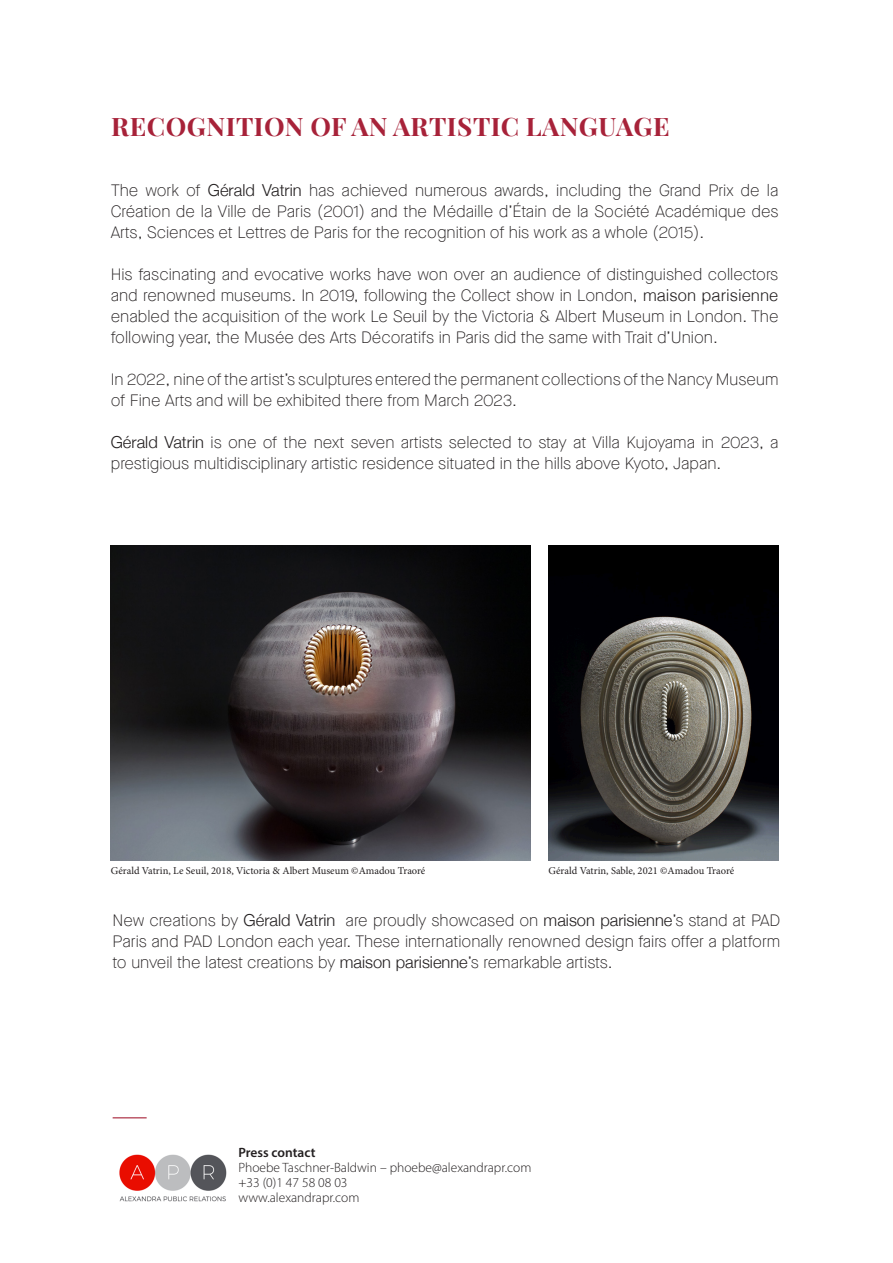
<style>
.page{position:relative;width:893px;height:1263px;background:#fff}
.page>*{position:absolute;margin:0;border:0;box-sizing:border-box;transform-origin:0 0}
.t1{font:700 25.5px "Playfair Display";letter-spacing:.02em;color:#a72239}
.t2{font:100 16.5px/21px "Maison Neue";color:#231f20;text-align:justify}
.t3{font:300 13.5px/15px "Myriad Pro";color:#231f20}
.t4{font:600 13.5px "Myriad Pro";color:#231f20}
.t5{font:10.5px "Minion Pro";color:#231f20}
.s1{font-family:"Helvetica Neue";font-weight:300}
.s2{font-family:"Helvetica";font-weight:300}
</style>
<div class="page">
<img style="left:111px;top:545px;width:419px;height:315px">
<img style="left:119px;top:1154px;width:108px;height:48px">
<img style="left:549px;top:545px;width:229px;height:315px">
<hr style="left:113px;top:1117px;width:34px;height:1px;background:#a72239">
<p class="t1" style="left:111px;top:106px;width:560px">RECOGNITION OF AN ARTISTIC LANGUAGE</p>
<p class="t2" style="left:111px;top:180px;width:669px">The work of <span class="s1">Gérald Vatrin</span> has achieved numerous awards, including the Grand Prix de la Création de la Ville de Paris (2001) and the Médaille d’Étain de la Société Académique des Arts, Sciences et Lettres de Paris for the recognition of his work as a whole (2015).</p>
<p class="t2" style="left:111px;top:264px;width:669px">His fascinating and evocative works have won over an audience of distinguished collectors and renowned museums. In 2019, following the Collect show in London, <span class="s2">maison parisienne </span>enabled the acquisition of the work Le Seuil by the Victoria &amp; Albert Museum in London. The following year, the Musée des Arts Décoratifs in Paris did the same with Trait d’Union.</p>
<p class="t2" style="left:111px;top:369px;width:669px">In 2022, nine of the artist’s sculptures entered the permanent collections of the Nancy Museum of Fine Arts and will be exhibited there from March 2023.</p>
<p class="t2" style="left:111px;top:432px;width:669px"><span class="s1">Gérald Vatrin</span> is one of the next seven artists selected to stay at Villa Kujoyama in 2023, a prestigious multidisciplinary artistic residence situated in the hills above Kyoto, Japan.</p>
<p class="t5" style="left:111px;top:864px;width:316px">Gérald Vatrin, Le Seuil, 2018, Victoria &amp; Albert Museum ©Amadou Traoré</p>
<p class="t5" style="left:549px;top:864px;width:187px">Gérald Vatrin, Sable, 2021 ©Amadou Traoré</p>
<p class="t2" style="left:113px;top:910px;width:669px">New creations by <span class="s1">Gérald Vatrin</span> are proudly showcased on <span class="s1">maison parisienne</span>’s stand at PAD Paris and PAD London each year. These internationally renowned design fairs offer a platform to unveil the latest creations by <span class="s1">maison parisienne</span>’s remarkable artists.</p>
<p class="t4" style="left:238px;top:1144px;width:78px">Press contact</p>
<p class="t3" style="left:238px;top:1160px;width:294px">Phoebe Taschner-Baldwin – phoebe@alexandrapr.com</p>
<p class="t3" style="left:238px;top:1175px;width:122px">+33 (0)1 47 58 08 03 www.alexandrapr.com</p>
</div>
